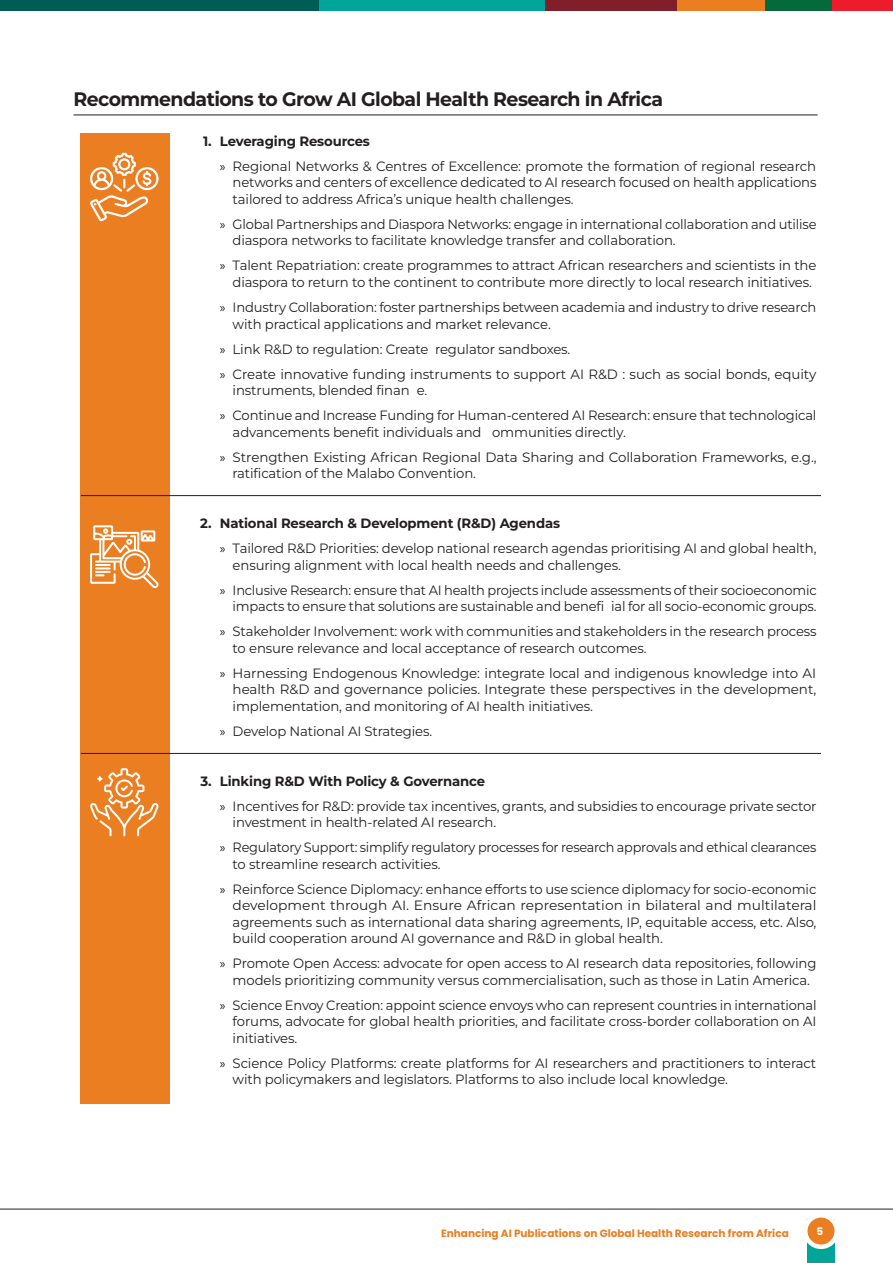
<style>
.page{position:relative;width:893px;height:1263px;background:#fff}
.page>*{position:absolute;margin:0;border:0;box-sizing:border-box;transform-origin:0 0}
.CHINA_HEADLINE{font:700 19.5px "Montserrat";letter-spacing:-.03em;color:#231f20}
.t1{font:13.5px/16.5px "Montserrat";letter-spacing:-.01em;color:#231f20}
.t2{font:13.5px/16.5px "Montserrat";letter-spacing:-.01em;color:#231f20;text-align:right;scale:.96 1}
.t3{font:13.5px/16.5px "Montserrat";letter-spacing:-.01em;color:#231f20;scale:.95 1}
.t4{font:700 13.5px "Montserrat";letter-spacing:-.01em;color:#231f20}
.t5{font:700 10.5px "Poppins";color:#ea7e20}
.t6{font:700 10.5px "Poppins";color:#fff}
.s1{font-family:"Myriad Pro"}
</style>
<div class="page">
<div style="left:807px;top:1219px;width:28px;height:44px;background:#00a59a"></div>
<svg style="left:805px;top:1215px;width:32px;height:32px"></svg>
<div style="left:803px;top:1213px;width:36px;height:36px;border:4px solid #fff;border-radius:50%"></div>
<hr style="left:0;top:1209px;width:893px;height:1px;background:#231f20">
<div style="left:832px;top:0;width:61px;height:11px;background:#ee1b2d"></div>
<div style="left:765px;top:0;width:67px;height:11px;background:#05693c"></div>
<div style="left:676px;top:0;width:89px;height:11px;background:#ea7e20"></div>
<div style="left:545px;top:0;width:131px;height:11px;background:#801f29"></div>
<div style="left:318px;top:0;width:227px;height:11px;background:#00a59a"></div>
<div style="left:0;top:0;width:318px;height:11px;background:#005d55"></div>
<hr style="left:74px;top:115px;width:744px;height:1px;background:#231f20">
<div style="left:81px;top:133px;width:89px;height:970px;background:#ea7e20"></div>
<hr style="left:81px;top:753px;width:740px;height:1px;background:#231f20">
<hr style="left:81px;top:495px;width:740px;height:1px;background:#231f20">
<svg style="left:90px;top:153px;width:69px;height:69px"></svg>
<svg style="left:90px;top:525px;width:69px;height:63px"></svg>
<svg style="left:90px;top:768px;width:69px;height:68px"></svg>
<p class="CHINA_HEADLINE" style="left:74px;top:85px;width:591px">Recommendations to Grow AI Global Health Research in Africa</p>
<p class="t4" style="left:203px;top:131px;width:168px">1. Leveraging Resources</p>
<p class="t1" style="left:233px;top:157px;width:585px;text-align:justify;text-indent:-13px"><span class="s1">»</span> Regional Networks &amp; Centres of Excellence: promote the formation of regional research networks and centers of excellence dedicated to AI research focused on health applications tailored to address Africa’s unique health challenges.</p>
<p class="t1" style="left:233px;top:215px;width:585px;text-indent:-13px"><span class="s1">»</span> Global Partnerships and Diaspora Networks: engage in international collaboration and utilise diaspora networks to facilitate knowledge transfer and collaboration.</p>
<p class="t1" style="left:233px;top:257px;width:585px;text-indent:-13px"><span class="s1">»</span> Talent Repatriation: create programmes to attract African researchers and scientists in the diaspora to return to the continent to contribute more directly to local research initiatives.</p>
<p class="t1" style="left:233px;top:298px;width:585px;text-indent:-13px"><span class="s1">»</span> Industry Collaboration: foster partnerships between academia and industry to drive research with practical applications and market relevance.</p>
<p class="t1" style="left:220px;top:340px;width:352px"><span class="s1">»</span> Link R&amp;D to regulation: Create regulator sandboxes.</p>
<p class="t1" style="left:233px;top:365px;width:585px;text-indent:-13px"><span class="s1">»</span> Create innovative funding instruments to support AI R&amp;D : such as social bonds, equity instruments, blended finan e.</p>
<p class="t1" style="left:233px;top:406px;width:585px;text-indent:-13px"><span class="s1">»</span> Continue and Increase Funding for Human-centered AI Research: ensure that technological advancements benefit individuals and ommunities directly.</p>
<p class="t1" style="left:233px;top:448px;width:585px;text-indent:-13px"><span class="s1">»</span> Strengthen Existing African Regional Data Sharing and Collaboration Frameworks, e.g., ratification of the Malabo Convention.</p>
<p class="t4" style="left:200px;top:513px;width:361px">2. National Research &amp; Development (R&amp;D) Agendas</p>
<p class="t1" style="left:233px;top:539px;width:585px;text-indent:-13px"><span class="s1">»</span> Tailored R&amp;D Priorities: develop national research agendas prioritising AI and global health, ensuring alignment with local health needs and challenges.</p>
<p class="t2" style="left:220px;top:581px;width:623px"><span class="s1">»</span> Inclusive Research: ensure that AI health projects include assessments of their socioeconomic impacts to ensure that solutions are sustainable and benefi ial for all socio-economic groups.</p>
<p class="t1" style="left:233px;top:622px;width:585px;text-indent:-13px"><span class="s1">»</span> Stakeholder Involvement: work with communities and stakeholders in the research process to ensure relevance and local acceptance of research outcomes.</p>
<p class="t1" style="left:233px;top:664px;width:585px;text-align:justify;text-indent:-13px"><span class="s1">»</span> Harnessing Endogenous Knowledge: integrate local and indigenous knowledge into AI health R&amp;D and governance policies. Integrate these perspectives in the development, implementation, and monitoring of AI health initiatives.</p>
<p class="t1" style="left:220px;top:722px;width:214px"><span class="s1">»</span> Develop National AI Strategies.</p>
<p class="t4" style="left:200px;top:771px;width:286px">3. Linking R&amp;D With Policy &amp; Governance</p>
<p class="t1" style="left:233px;top:797px;width:585px;text-indent:-13px"><span class="s1">»</span> Incentives for R&amp;D: provide tax incentives, grants, and subsidies to encourage private sector investment in health-related AI research.</p>
<p class="t3" style="left:233px;top:839px;width:616px;text-indent:-13px"><span class="s1">»</span> Regulatory Support: simplify regulatory processes for research approvals and ethical clearances to streamline research activities.</p>
<p class="t1" style="left:233px;top:880px;width:585px;text-align:justify;text-indent:-13px"><span class="s1">»</span> Reinforce Science Diplomacy: enhance efforts to use science diplomacy for socio-economic development through AI. Ensure African representation in bilateral and multilateral agreements such as international data sharing agreements, IP, equitable access, etc. Also, build cooperation around AI governance and R&amp;D in global health.</p>
<p class="t1" style="left:220px;top:955px;width:598px;text-align:center"><span class="s1">»</span> Promote Open Access: advocate for open access to AI research data repositories, following models prioritizing community versus commercialisation, such as those in Latin America.</p>
<p class="t1" style="left:233px;top:996px;width:585px;text-align:justify;text-indent:-13px"><span class="s1">»</span> Science Envoy Creation: appoint science envoys who can represent countries in international forums, advocate for global health priorities, and facilitate cross-border collaboration on AI initiatives.</p>
<p class="t1" style="left:233px;top:1054px;width:585px;text-indent:-13px"><span class="s1">»</span> Science Policy Platforms: create platforms for AI researchers and practitioners to interact with policymakers and legislators. Platforms to also include local knowledge.</p>
<p class="t5" style="left:441px;top:1227px;width:349px">Enhancing AI Publications on Global Health Research from Africa</p>
<p class="t6" style="left:817px;top:1225px;width:8px">5</p>
</div>
